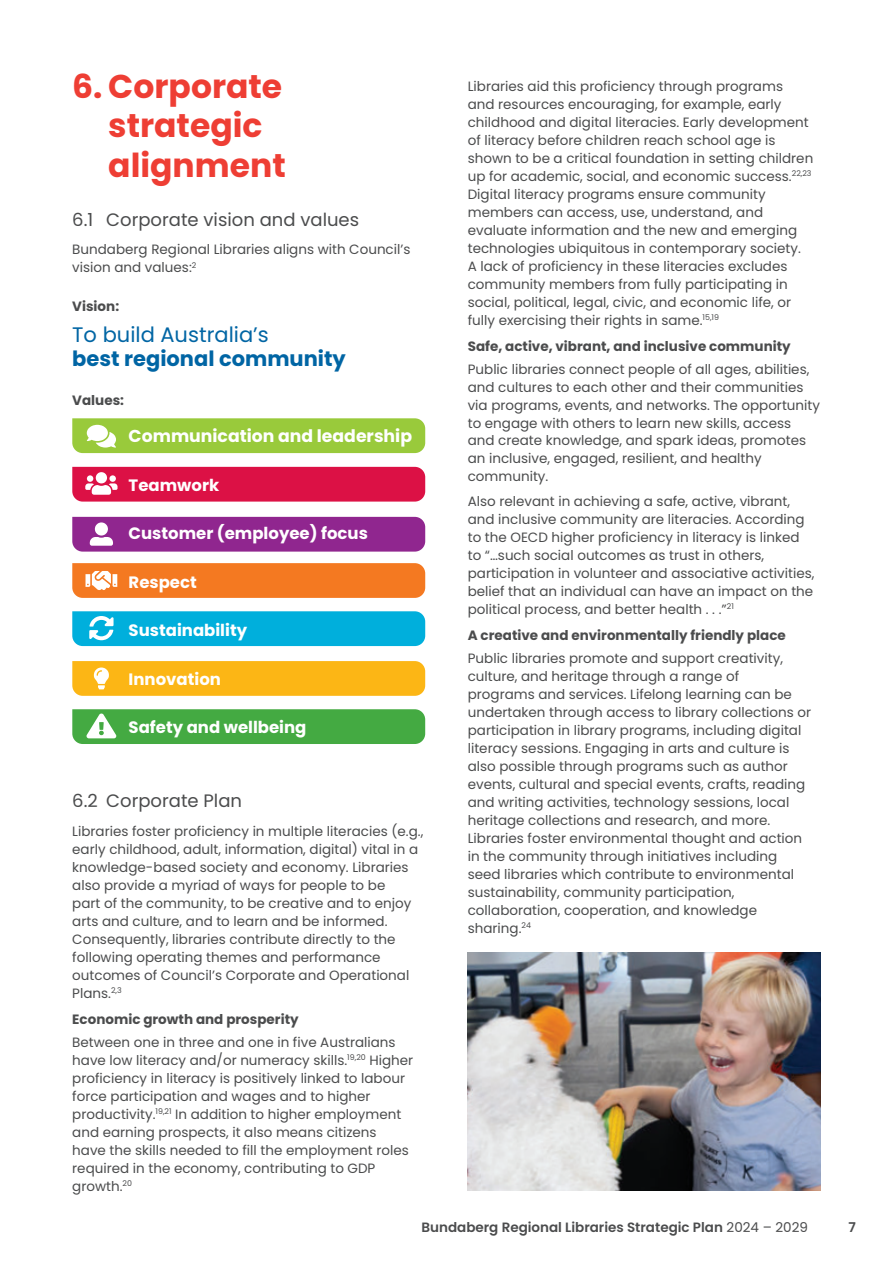
<style>
.page{position:relative;width:893px;height:1263px;background:#fff}
.page>*{position:absolute;margin:0;border:0;box-sizing:border-box;transform-origin:0 0}
.t1{font:700 33px/39.6px "Poppins";color:#ee3e34}
.t2{font:700 21px "Poppins";color:#0065a4}
.t3{font:21px "Poppins";color:#0065a4}
.t4{font:18px "Poppins";color:#4b4c4d}
.t5{font:700 17.25px "Poppins";color:#fff}
.t6{font:700 16.5px "Poppins";color:#fff}
.t7{font:13.5px/18px "Poppins";color:#4b4c4d}
.t8{font:700 13.5px "Poppins";color:#4b4c4d}
.t9{font:600 13.5px "Poppins";color:#4b4c4d}
.s1{font-weight:400}
</style>
<div class="page">
<svg style="left:72px;top:418px;width:353px;height:35px;background:#9ecc44"></svg>
<svg style="left:72px;top:467px;width:353px;height:35px;background:#dd1d4e"></svg>
<div style="left:72px;top:517px;width:353px;height:35px;background:#90268f"></div>
<svg style="left:72px;top:563px;width:353px;height:35px;background:#f47f2a"></svg>
<div style="left:72px;top:611px;width:353px;height:35px;background:#00afdc"></div>
<svg style="left:72px;top:661px;width:353px;height:35px;background:#fcb81c"></svg>
<svg style="left:72px;top:709px;width:353px;height:35px;background:#4cad4a"></svg>
<img style="left:468px;top:952px;width:353px;height:239px">
<h1 class="t1" style="left:108px;top:67px;width:179px;text-indent:-36px">6. Corporate strategic alignment</h1>
<h3 class="t4" style="left:72px;top:209px;width:288px">6.1 Corporate vision and values</h3>
<p class="t7" style="left:72px;top:240px;width:340px">Bundaberg Regional Libraries aligns with Council’s vision and values:<sup>2</sup></p>
<p class="t8" style="left:72px;top:299px;width:48px">Vision:</p>
<h2 class="t3" style="left:72px;top:322px;width:198px">To build Australia’s</h2>
<h2 class="t2" style="left:72px;top:346px;width:275px">best regional community</h2>
<p class="t8" style="left:72px;top:392px;width:53px">Values:</p>
<p class="t7" style="left:468px;top:77px;width:347px">Libraries aid this proficiency through programs and resources encouraging, for example, early childhood and digital literacies. Early development of literacy before children reach school age is shown to be a critical foundation in setting children up for academic, social, and economic success.<sup>22,23<br></sup>Digital literacy programs ensure community members can access, use, understand, and evaluate information and the new and emerging technologies ubiquitous in contemporary society.<br>A lack of proficiency in these literacies excludes community members from fully participating in social, political, legal, civic, and economic life, or fully exercising their rights in same.<sup>15,19</sup></p>
<p class="t8" style="left:468px;top:339px;width:324px">Safe, active, vibrant, and inclusive community</p>
<p class="t7" style="left:468px;top:360px;width:354px">Public libraries connect people of all ages, abilities, and cultures to each other and their communities via programs, events, and networks. The opportunity to engage with others to learn new skills, access and create knowledge, and spark ideas, promotes an inclusive, engaged, resilient, and healthy community.</p>
<p class="t7" style="left:468px;top:492px;width:348px">Also relevant in achieving a safe, active, vibrant, and inclusive community are literacies. According to the OECD higher proficiency in literacy is linked to “…such social outcomes as trust in others, participation in volunteer and associative activities, belief that an individual can have an impact on the political process, and better health . . .”<sup>21</sup></p>
<p class="t8" style="left:468px;top:628px;width:320px">A creative and environmentally friendly place</p>
<p class="t7" style="left:468px;top:649px;width:345px">Public libraries promote and support creativity, culture, and heritage through a range of<br>programs and services. Lifelong learning can be undertaken through access to library collections or participation in library programs, including digital literacy sessions. Engaging in arts and culture is also possible through programs such as author events, cultural and special events, crafts, reading and writing activities, technology sessions, local heritage collections and research, and more.<br>Libraries foster environmental thought and action in the community through initiatives including seed libraries which contribute to environmental sustainability, community participation, collaboration, cooperation, and knowledge sharing.<sup>24</sup></p>
<p class="t5" style="left:129px;top:426px;width:285px">Communication and leadership</p>
<p class="t6" style="left:129px;top:475px;width:92px">Teamwork</p>
<p class="t6" style="left:129px;top:524px;width:241px">Customer (employee) focus</p>
<p class="t6" style="left:129px;top:572px;width:70px">Respect</p>
<p class="t6" style="left:129px;top:621px;width:120px">Sustainability</p>
<p class="t6" style="left:129px;top:670px;width:94px">Innovation</p>
<p class="t6" style="left:129px;top:718px;width:179px">Safety and wellbeing</p>
<h3 class="t4" style="left:72px;top:790px;width:171px">6.2 Corporate Plan</h3>
<p class="t7" style="left:72px;top:822px;width:353px">Libraries foster proficiency in multiple literacies (e.g., early childhood, adult, information, digital) vital in a knowledge-based society and economy. Libraries also provide a myriad of ways for people to be<br>part of the community, to be creative and to enjoy arts and culture, and to learn and be informed.<br>Consequently, libraries contribute directly to the following operating themes and performance outcomes of Council’s Corporate and Operational Plans.<sup>2,3</sup></p>
<p class="t8" style="left:72px;top:1012px;width:228px">Economic growth and prosperity</p>
<p class="t7" style="left:72px;top:1033px;width:342px">Between one in three and one in five Australians have low literacy and/or numeracy skills.<sup>19,20</sup> Higher proficiency in literacy is positively linked to labour force participation and wages and to higher productivity.<sup>19,21</sup> In addition to higher employment and earning prospects, it also means citizens have the skills needed to fill the employment roles required in the economy, contributing to GDP growth.<sup>20</sup></p>
<p class="t9" style="left:422px;top:1220px;width:388px">Bundaberg Regional Libraries Strategic Plan <span class="s1">2024 – 2029</span></p>
<p class="t9" style="left:848px;top:1220px;width:9px">7</p>
</div>
